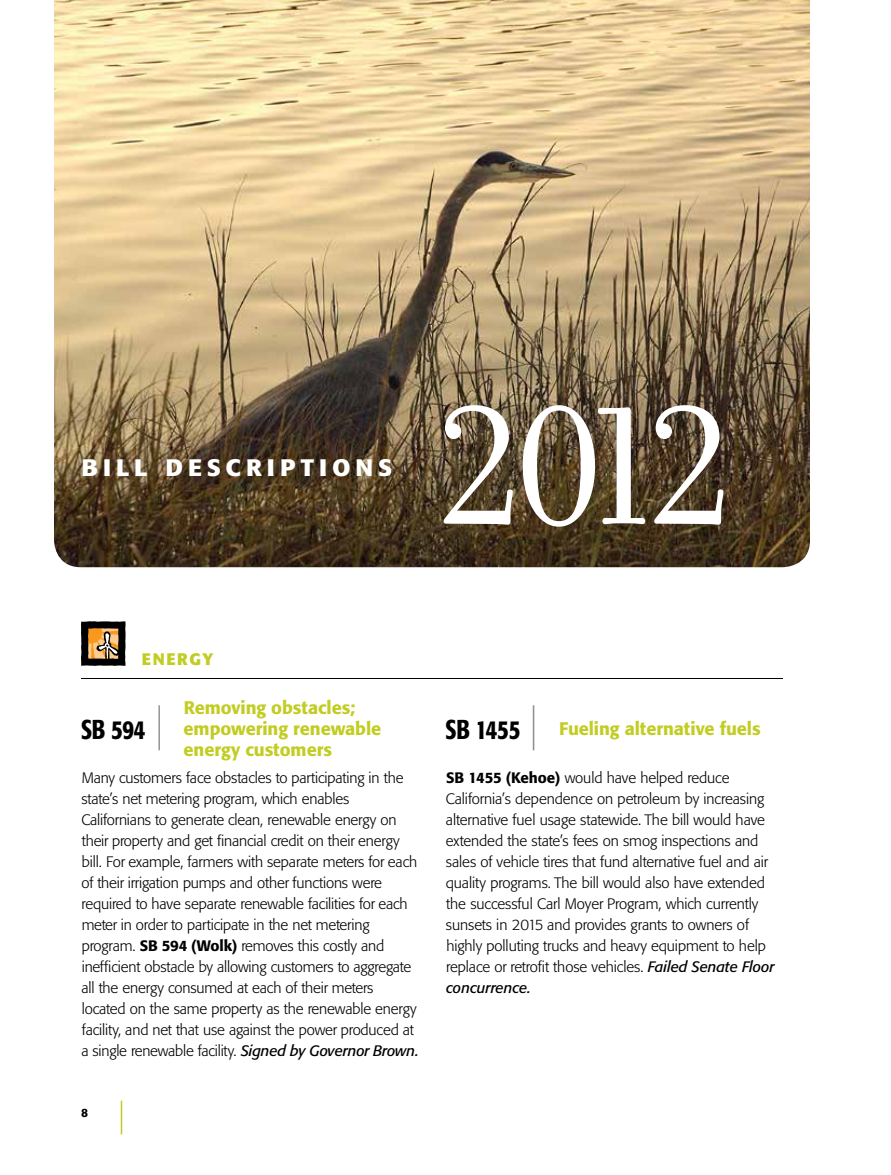
<style>
.page{position:relative;width:891px;height:1175px;background:#fff}
.page>*{position:absolute;margin:0;border:0;box-sizing:border-box;transform-origin:0 0}
.t1{font:30px "Formata BQ Medium SC";letter-spacing:.15em;color:#fff}
.t2{font:500 condensed 27px "Formata BQ";letter-spacing:-.01em;color:#000;scale:.9 1}
.t3{font:500 18px/21px "Formata BQ";letter-spacing:-.005em;color:#c2cd23}
.t4{font:700 16.5px "Formata BQ";letter-spacing:.1em;color:#c2cd23}
.t5{font:300 15px/21px "Formata BQ";letter-spacing:-.01em;color:#000}
.t6{font:500 12px "Formata BQ";color:#000}
.s1{font-weight:500}
.s2{font-weight:400;font-style:italic}
.s3{font-weight:300;font-size:45px;color:#808285}
</style>
<div class="page">
<img style="left:54px;top:0;width:756px;height:567px">
<svg style="left:443px;top:405px;width:280px;height:121px"></svg>
<hr style="left:121px;top:1100px;width:1px;height:34px;background:#c2cd23">
<hr style="left:81px;top:678px;width:702px;height:1px;background:#000">
<svg style="left:81px;top:621px;width:45px;height:45px;background:#675032"></svg>
<h1 class="t1" style="left:81px;top:447px;width:313px">bill descriptions</h1>
<p class="t4" style="left:142px;top:648px;width:73px">ENERGY</p>
<p class="t3" style="left:184px;top:696px;width:199px">Removing obstacles; empowering renewable energy customers</p>
<p class="t5" style="left:81px;top:767px;width:339px">Many customers face obstacles to participating in the state’s net metering program, which enables Californians to generate clean, renewable energy on their property and get financial credit on their energy bill. For example, farmers with separate meters for each of their irrigation pumps and other functions were required to have separate renewable facilities for each meter in order to participate in the net metering program. <span class="s1">SB 594 (Wolk)</span> removes this costly and inefficient obstacle by allowing customers to aggregate all the energy consumed at each of their meters located on the same property as the renewable energy facility, and net that use against the power produced at a single renewable facility. <span class="s2">Signed by Governor Brown.</span></p>
<h2 class="t2" style="left:81px;top:713px;width:92px">SB 594 <span class="s3">|</span></h2>
<h2 class="t2" style="left:446px;top:713px;width:103px">SB 1455 <span class="s3">|</span></h2>
<p class="t3" style="left:559px;top:717px;width:203px">Fueling alternative fuels</p>
<p class="t5" style="left:446px;top:767px;width:331px"><span class="s1">SB 1455 (Kehoe)</span> would have helped reduce California’s dependence on petroleum by increasing alternative fuel usage statewide. The bill would have extended the state’s fees on smog inspections and sales of vehicle tires that fund alternative fuel and air quality programs. The bill would also have extended the successful Carl Moyer Program, which currently sunsets in 2015 and provides grants to owners of highly polluting trucks and heavy equipment to help replace or retrofit those vehicles. <span class="s2">Failed Senate Floor concurrence.</span></p>
<p class="t6" style="left:81px;top:1105px;width:8px">8</p>
</div>
